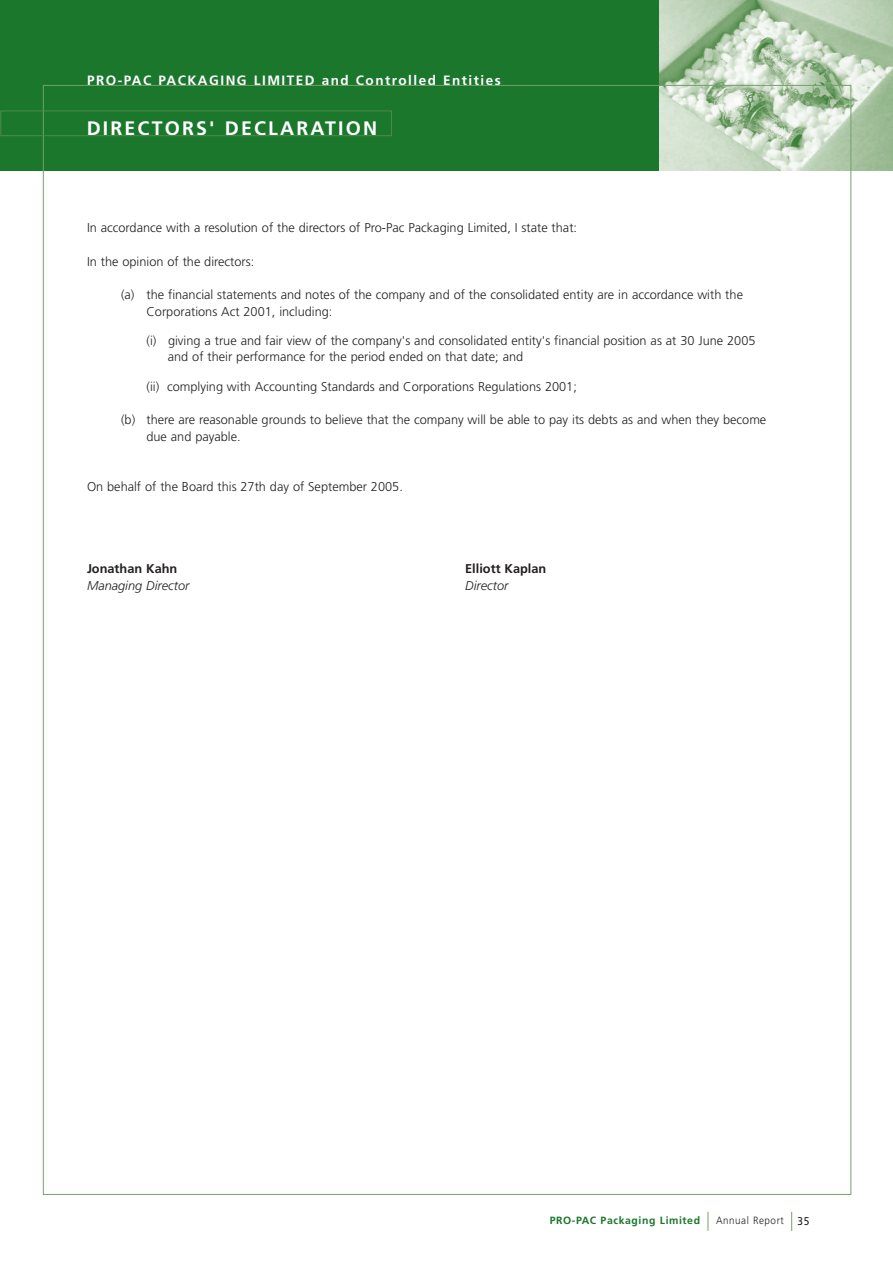
<style>
.page{position:relative;width:893px;height:1263px;background:#fff}
.page>*{position:absolute;margin:0;border:0;box-sizing:border-box;transform-origin:0 0}
.t1{font:700 19.5px "Frutiger";letter-spacing:.11em;color:#fff}
.t2{font:700 13.5px "Frutiger";letter-spacing:.11em;color:#fff}
.t3{font:300 12.75px/16.5px "Frutiger";color:#231f20}
.t4{font:700 12.75px "Frutiger";color:#231f20}
.t5{font:italic 300 12.75px "Frutiger";color:#231f20}
.t6{font:700 10.5px "Frutiger";letter-spacing:.055em;color:#1a772c}
.t7{font:300 10.5px "Frutiger";letter-spacing:.055em;color:#231f20;scale:.94 1}
.s1{font-weight:400;font-size:11.25px}
</style>
<div class="page">
<div style="left:0;top:0;width:892px;height:170px;background:#1a772c"></div>
<img style="left:659px;top:0;width:233px;height:170px">
<div style="left:0;top:111px;width:392px;height:25px;border:1px solid #4d8b49"></div>
<svg style="left:707px;top:1212px;width:1px;height:19px"></svg>
<svg style="left:791px;top:1212px;width:1px;height:19px"></svg>
<p class="t2" style="left:87px;top:75px;width:415px">PRO-PAC PACKAGING LIMITED and Controlled Entities</p>
<h1 class="t1" style="left:87px;top:121px;width:292px">DIRECTORS' DECLARATION</h1>
<p class="t3" style="left:87px;top:220px;width:491px">In accordance with a resolution of the directors of Pro-Pac Packaging Limited, I state that:</p>
<p class="t3" style="left:87px;top:254px;width:169px">In the opinion of the directors:</p>
<p class="t3" style="left:146px;top:287px;width:598px;text-indent:-25px">(a) the financial statements and notes of the company and of the consolidated entity are in accordance with the<br>Corporations Act 2001, including:</p>
<p class="t3" style="left:168px;top:333px;width:589px;text-indent:-21px">(i) giving a true and fair view of the company's and consolidated entity's financial position as at 30 June 2005 and of their performance for the period ended on that date; and</p>
<p class="t3" style="left:146px;top:379px;width:432px">(ii) complying with Accounting Standards and Corporations Regulations 2001;</p>
<p class="t3" style="left:146px;top:413px;width:621px;text-indent:-25px">(b) there are reasonable grounds to believe that the company will be able to pay its debts as and when they become due and payable.</p>
<p class="t3" style="left:87px;top:479px;width:317px">On behalf of the Board this 27th day of September 2005.</p>
<p class="t4" style="left:87px;top:564px;width:92px">Jonathan Kahn</p>
<p class="t4" style="left:465px;top:564px;width:83px">Elliott Kaplan</p>
<p class="t5" style="left:87px;top:580px;width:104px">Managing Director</p>
<p class="t5" style="left:465px;top:580px;width:45px">Director</p>
<p class="t6" style="left:549px;top:1217px;width:152px">PRO-PAC Packaging Limited</p>
<p class="t7" style="left:716px;top:1217px;width:101px">Annual Report <span class="s1">35</span></p>
</div>
